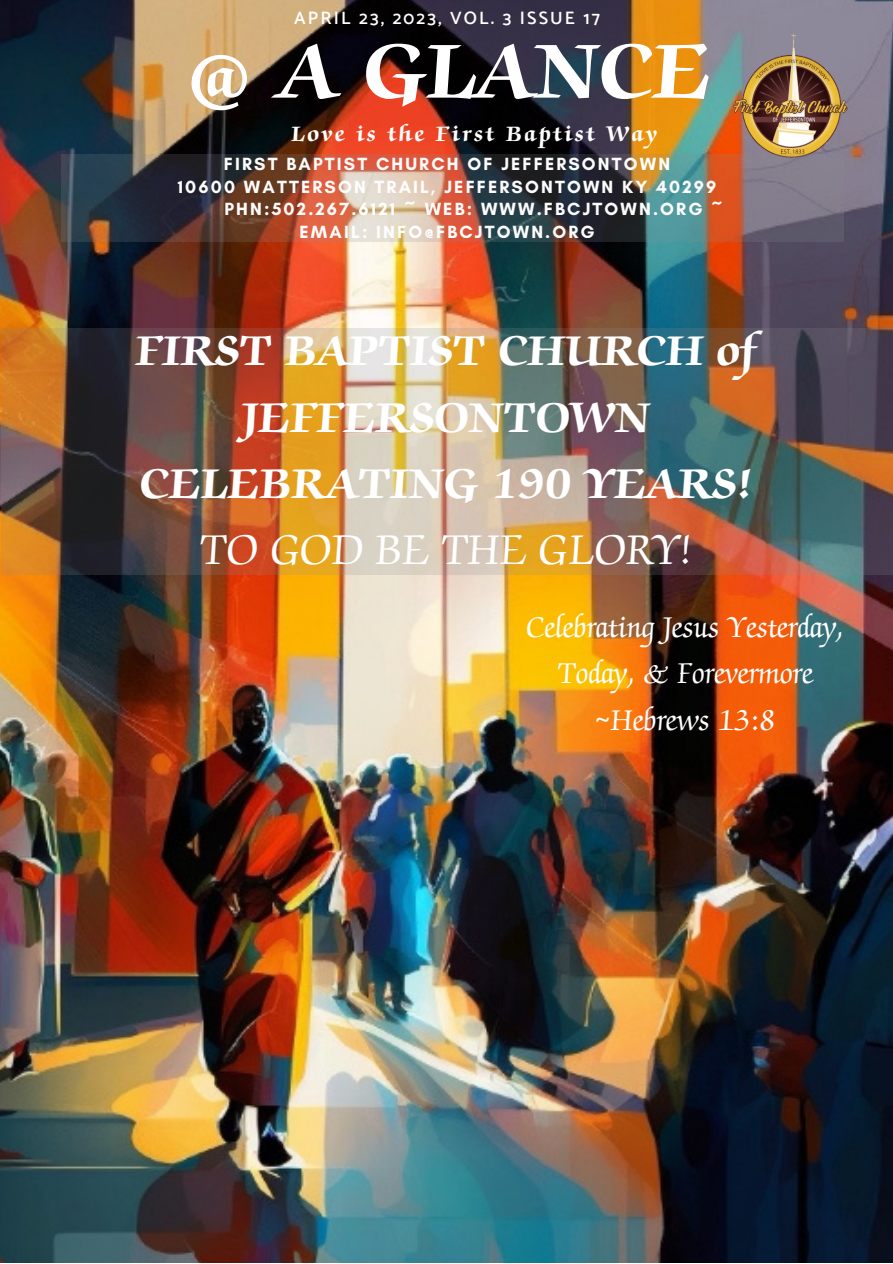
<style>
.page{position:relative;width:893px;height:1264px;background:#fff}
.page>*{position:absolute;margin:0;border:0;box-sizing:border-box;transform-origin:0 0}
.t1{font:700 88.35px "Zapf Chancery Pro";color:#fff}
.t2{font:700 48px/66.3px "Zapf Chancery Pro";color:#fff;text-align:center}
.t3{font:48px "Zapf Chancery Pro";color:#fff}
.t4{font:33px/46px "Zapf Chancery Pro";color:#fff;text-align:center}
.t5{font:700 24px "Zapf Chancery Pro";letter-spacing:.11em;color:#fff}
.t6{font:700 18px "Glacial Indifference";letter-spacing:.12em;color:#fff}
.t7{font:600 18px "Catamaran";letter-spacing:.12em;color:#fff}
</style>
<div class="page">
<img style="left:0;top:0;width:892px;height:1262px">
<img style="left:717px;top:30px;width:146px;height:143px">
<svg style="left:61px;top:154px;width:782px;height:88px;background:#6f5851"></svg>
<img style="left:1px;top:328px;width:891px;height:247px">
<p class="t7" style="left:294px;top:7px;width:307px">APRIL 23, 2023, VOL. 3 ISSUE 17</p>
<h1 class="t1" style="left:184px;top:35px;width:529px">@ A GLANCE</h1>
<h3 class="t5" style="left:291px;top:124px;width:367px">Love is the First Baptist Way</h3>
<p class="t6" style="left:224px;top:153px;width:448px">FIRST BAPTIST CHURCH OF JEFFERSONTOWN</p>
<p class="t6" style="left:178px;top:176px;width:540px">10600 WATTERSON TRAIL, JEFFERSONTOWN KY 40299</p>
<p class="t6" style="left:224px;top:198px;width:500px">PHN:502.267.6121 ~ WEB: WWW.FBCJTOWN.ORG ~</p>
<p class="t6" style="left:299px;top:220px;width:296px">EMAIL: INFO@FBCJTOWN.ORG</p>
<h2 class="t2" style="left:136px;top:322px;width:622px">FIRST BAPTIST CHURCH of<br>JEFFERSONTOWN<br>CELEBRATING 190 YEARS!</h2>
<h2 class="t3" style="left:200px;top:530px;width:495px">TO GOD BE THE GLORY!</h2>
<h3 class="t4" style="left:526px;top:607px;width:319px">Celebrating Jesus Yesterday,<br>Today, &amp; Forevermore ~Hebrews 13:8</h3>
</div>
